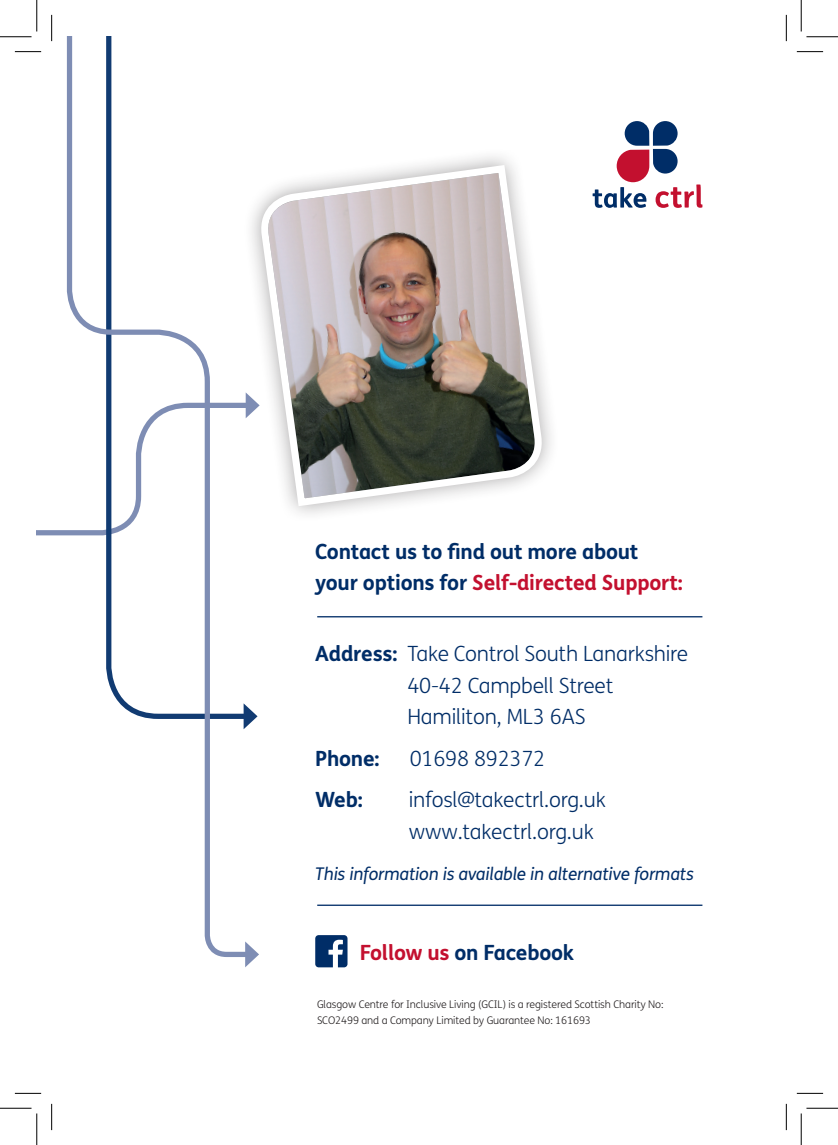
<style>
.page{position:relative;width:838px;height:1145px;background:#fff}
.page>*{position:absolute;margin:0;border:0;box-sizing:border-box;transform-origin:0 0}
.t1{font:300 21px/31.5px "FS Me";letter-spacing:-.01em;color:#002d67}
.t2{font:700 21px/31.5px "FS Me";letter-spacing:-.01em;color:#002d67}
.t3{font:italic 17.5px "FS Me";letter-spacing:-.01em;color:#002d67}
.t4{font:300 10.5px/15.8px "FS Me";letter-spacing:-.01em;color:#231f20}
.s1{color:#c3102f}
.s2{font-weight:700}
</style>
<div class="page">
<svg style="left:37px;top:530px;width:27px;height:6px"></svg>
<div style="left:243px;top:148px;width:317px;height:376px;background:#231f20;opacity:.4"></div>
<svg style="left:261px;top:161px;width:280px;height:349px"></svg>
<svg style="left:592px;top:121px;width:110px;height:87px"></svg>
<hr style="left:317px;top:616px;width:385px;height:1px;background:#002d67">
<hr style="left:317px;top:905px;width:385px;height:1px;background:#002d67">
<svg style="left:64px;top:37px;width:191px;height:920px"></svg>
<svg style="left:245px;top:941px;width:14px;height:26px"></svg>
<svg style="left:315px;top:935px;width:32px;height:32px"></svg>
<svg style="left:15px;top:51px;width:26px;height:1px"></svg>
<svg style="left:796px;top:51px;width:27px;height:1px"></svg>
<svg style="left:15px;top:1093px;width:26px;height:1px"></svg>
<svg style="left:796px;top:1093px;width:27px;height:1px"></svg>
<svg style="left:51px;top:15px;width:1px;height:26px"></svg>
<svg style="left:51px;top:1104px;width:1px;height:26px"></svg>
<svg style="left:786px;top:15px;width:1px;height:26px"></svg>
<svg style="left:786px;top:1104px;width:1px;height:26px"></svg>
<hr style="left:0;top:36px;width:32px;height:1px;background:#000">
<hr style="left:806px;top:36px;width:31px;height:1px;background:#000">
<hr style="left:0;top:1108px;width:32px;height:1px;background:#000">
<hr style="left:806px;top:1108px;width:31px;height:1px;background:#000">
<hr style="left:36px;top:0;width:1px;height:31px;background:#000">
<hr style="left:36px;top:1113px;width:1px;height:32px;background:#000">
<hr style="left:800px;top:0;width:1px;height:31px;background:#000">
<hr style="left:800px;top:1113px;width:1px;height:32px;background:#000">
<p class="t2" style="left:315px;top:536px;width:369px">Contact us to find out more about your options for <span class="s1">Self-directed Support:</span></p>
<p class="t1" style="left:407px;top:639px;width:282px;text-indent:-92px"><span class="s2">Address:</span> Take Control South Lanarkshire<br>40-42 Campbell Street<br>Hamiliton, ML3 6AS</p>
<p class="t2" style="left:315px;top:743px;width:66px">Phone:</p>
<p class="t1" style="left:409px;top:743px;width:137px">01698 892372</p>
<p class="t2" style="left:315px;top:784px;width:49px">Web:</p>
<p class="t1" style="left:408px;top:785px;width:198px">infosl@takectrl.org.uk www.takectrl.org.uk</p>
<p class="t3" style="left:315px;top:864px;width:380px">This information is available in alternative formats</p>
<p class="t2" style="left:360px;top:937px;width:216px"><span class="s1">Follow us</span> on Facebook</p>
<p class="t4" style="left:317px;top:997px;width:348px">Glasgow Centre for Inclusive Living (GCIL) is a registered Scottish Charity No:<br>SCO2499 and a Company Limited by Guarantee No: 161693</p>
</div>
